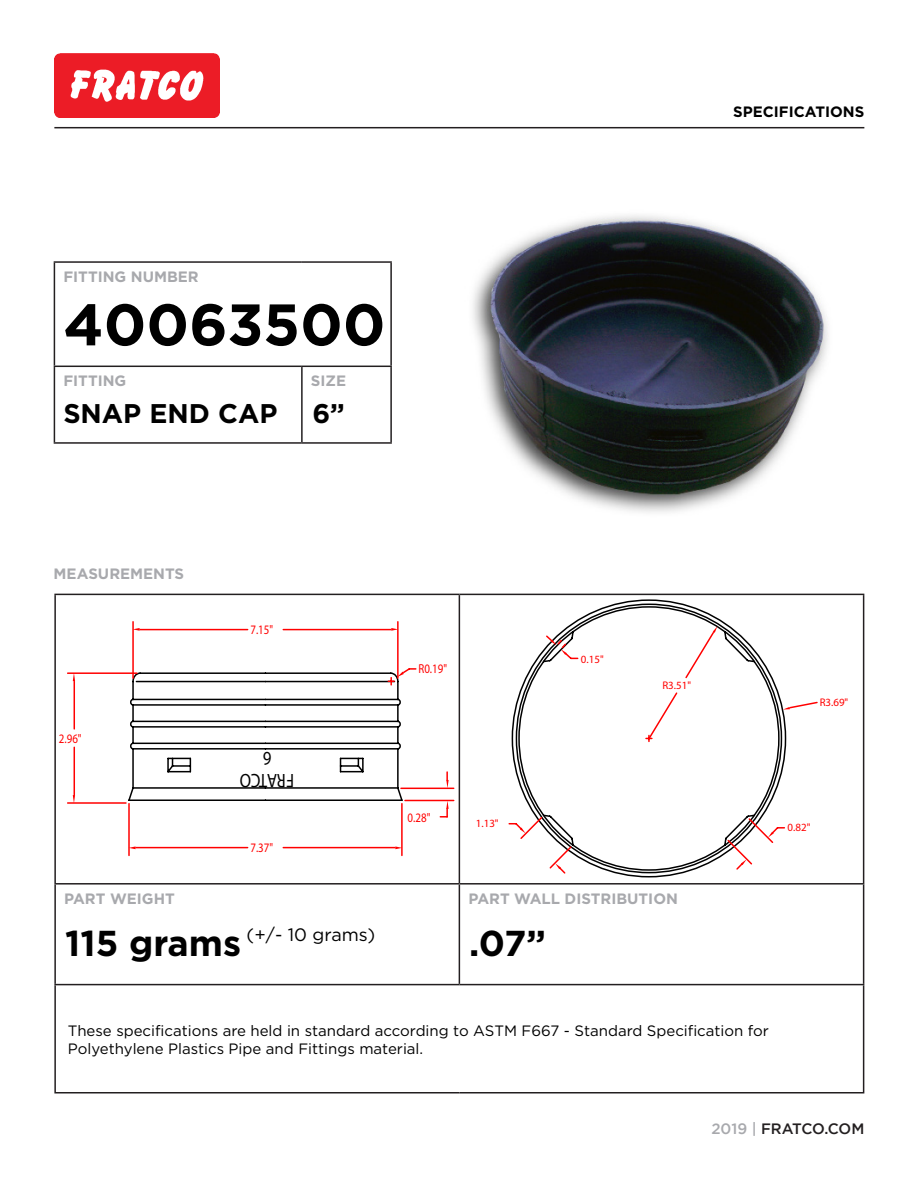
<style>
.page{position:relative;width:918px;height:1188px;background:#fff}
.page>*{position:absolute;margin:0;border:0;box-sizing:border-box;transform-origin:0 0}
.t1{font:700 58.5px "Gotham";color:#000}
.t2{font:700 36px "Gotham";color:#000}
.t3{font:700 27px "Gotham";color:#000}
.t4{font:19.5px/22.2px "Myriad Pro";color:#000;text-align:center;scale:.84 1}
.t5{font:18px "Gotham";color:#000}
.t6{font:15px/18px "Gotham";color:#000}
.t7{font:700 15px "Gotham";color:#a8a9ad}
.t8{font:500 15px "Gotham";letter-spacing:-.005em;color:#231f20}
.t9{font:700 15px "Gotham";color:#000}
.t10{font:13.05px "Myriad Pro";color:#f00;scale:.84 1}
.t11{font:11.1px "Myriad Pro";color:#f00}
.s1{font-weight:700;font-size:36px}
.s2{color:#a8a9ad}
</style>
<div class="page">
<hr style="left:54px;top:594px;width:405px;height:1px;background:#231f20">
<hr style="left:54px;top:595px;width:2px;height:288px;background:#231f20">
<hr style="left:459px;top:594px;width:405px;height:1px;background:#231f20">
<hr style="left:459px;top:595px;width:1px;height:288px;background:#231f20">
<hr style="left:863px;top:595px;width:1px;height:288px;background:#231f20">
<hr style="left:54px;top:883px;width:405px;height:2px;background:#231f20">
<hr style="left:54px;top:885px;width:2px;height:99px;background:#231f20">
<hr style="left:459px;top:883px;width:405px;height:2px;background:#231f20">
<hr style="left:459px;top:885px;width:1px;height:99px;background:#231f20">
<hr style="left:863px;top:885px;width:1px;height:99px;background:#231f20">
<hr style="left:54px;top:984px;width:405px;height:1px;background:#231f20">
<hr style="left:54px;top:985px;width:2px;height:107px;background:#231f20">
<hr style="left:459px;top:984px;width:405px;height:1px;background:#231f20">
<hr style="left:863px;top:985px;width:1px;height:107px;background:#231f20">
<hr style="left:54px;top:1092px;width:405px;height:2px;background:#231f20">
<hr style="left:459px;top:1092px;width:405px;height:2px;background:#231f20">
<img style="left:54px;top:54px;width:165px;height:63px">
<hr style="left:54px;top:127px;width:810px;height:1px;background:#231f20">
<hr style="left:54px;top:261px;width:248px;height:2px;background:#231f20">
<hr style="left:54px;top:263px;width:1px;height:103px;background:#231f20">
<hr style="left:302px;top:261px;width:90px;height:2px;background:#231f20">
<hr style="left:390px;top:263px;width:2px;height:103px;background:#231f20">
<hr style="left:54px;top:366px;width:248px;height:1px;background:#231f20">
<hr style="left:54px;top:367px;width:1px;height:75px;background:#231f20">
<hr style="left:302px;top:366px;width:90px;height:1px;background:#231f20">
<hr style="left:301px;top:367px;width:2px;height:75px;background:#231f20">
<hr style="left:390px;top:367px;width:2px;height:75px;background:#231f20">
<hr style="left:54px;top:442px;width:248px;height:2px;background:#231f20">
<hr style="left:302px;top:442px;width:90px;height:2px;background:#231f20">
<img style="left:473px;top:215px;width:356px;height:298px">
<hr style="left:132px;top:622px;width:2px;height:56px;background:#f00">
<hr style="left:397px;top:622px;width:2px;height:56px;background:#f00">
<hr style="left:140px;top:629px;width:108px;height:1px;background:#f00">
<hr style="left:283px;top:629px;width:108px;height:1px;background:#f00">
<svg style="left:133px;top:628px;width:7px;height:3px"></svg>
<svg style="left:391px;top:628px;width:7px;height:3px"></svg>
<hr style="left:128px;top:804px;width:2px;height:51px;background:#f00">
<hr style="left:401px;top:804px;width:2px;height:51px;background:#f00">
<hr style="left:136px;top:847px;width:112px;height:1px;background:#f00">
<hr style="left:283px;top:847px;width:112px;height:1px;background:#f00">
<svg style="left:129px;top:846px;width:7px;height:3px"></svg>
<svg style="left:395px;top:846px;width:7px;height:3px"></svg>
<hr style="left:68px;top:672px;width:69px;height:2px;background:#f00">
<hr style="left:68px;top:802px;width:58px;height:2px;background:#f00">
<hr style="left:74px;top:681px;width:1px;height:48px;background:#f00">
<hr style="left:74px;top:747px;width:1px;height:48px;background:#f00">
<svg style="left:73px;top:673px;width:2px;height:8px"></svg>
<svg style="left:73px;top:795px;width:2px;height:8px"></svg>
<hr style="left:401px;top:788px;width:53px;height:1px;background:#f00">
<hr style="left:405px;top:800px;width:49px;height:1px;background:#f00">
<svg style="left:446px;top:772px;width:3px;height:16px"></svg>
<svg style="left:440px;top:801px;width:9px;height:17px"></svg>
<svg style="left:127px;top:667px;width:290px;height:135px"></svg>
<svg style="left:511px;top:599px;width:276px;height:279px"></svg>
<svg style="left:783px;top:701px;width:35px;height:9px"></svg>
<svg style="left:646px;top:626px;width:71px;height:115px"></svg>
<svg style="left:508px;top:815px;width:65px;height:60px"></svg>
<svg style="left:726px;top:817px;width:60px;height:54px"></svg>
<svg style="left:545px;top:634px;width:34px;height:27px"></svg>
<p class="t9" style="left:733px;top:103px;width:133px">SPECIFICATIONS</p>
<p class="t7" style="left:63px;top:268px;width:137px">FITTING NUMBER</p>
<p class="t1" style="left:63px;top:291px;width:324px">40063500</p>
<p class="t7" style="left:63px;top:372px;width:64px">FITTING</p>
<p class="t7" style="left:311px;top:372px;width:37px">SIZE</p>
<p class="t3" style="left:63px;top:398px;width:216px">SNAP END CAP</p>
<p class="t3" style="left:312px;top:398px;width:34px">6”</p>
<p class="t7" style="left:54px;top:565px;width:132px">MEASUREMENTS</p>
<p class="t10" style="left:59px;top:730px;width:29px">2.96"</p>
<p class="t10" style="left:250px;top:621px;width:29px">7.15"</p>
<h3 class="t4" style="left:294px;top:792px;width:66px;rotate:-180deg">FRATCO<br>6</h3>
<p class="t10" style="left:250px;top:840px;width:29px">7.37"</p>
<p class="t10" style="left:419px;top:661px;width:36px">R0.19"</p>
<p class="t10" style="left:408px;top:809px;width:29px">0.28"</p>
<p class="t11" style="left:476px;top:817px;width:24px">1.13"</p>
<p class="t11" style="left:581px;top:652px;width:24px">0.15"</p>
<p class="t11" style="left:662px;top:679px;width:30px">R3.51"</p>
<p class="t7" style="left:64px;top:890px;width:112px">PART WEIGHT</p>
<p class="t7" style="left:468px;top:890px;width:211px">PART WALL DISTRIBUTION</p>
<p class="t5" style="left:65px;top:924px;width:311px"><span class="s1">115 grams</span> (+/- 10 grams)</p>
<p class="t2" style="left:469px;top:922px;width:78px">.07”</p>
<p class="t11" style="left:820px;top:695px;width:30px">R3.69"</p>
<p class="t11" style="left:788px;top:821px;width:24px">0.82"</p>
<p class="t6" style="left:68px;top:1021px;width:703px">These specifications are held in standard according to ASTM F667 - Standard Specification for<br>Polyethylene Plastics Pipe and Fittings material.</p>
<p class="t8" style="left:711px;top:1120px;width:154px"><span class="s2">2019 |</span> FRATCO.COM</p>
</div>
